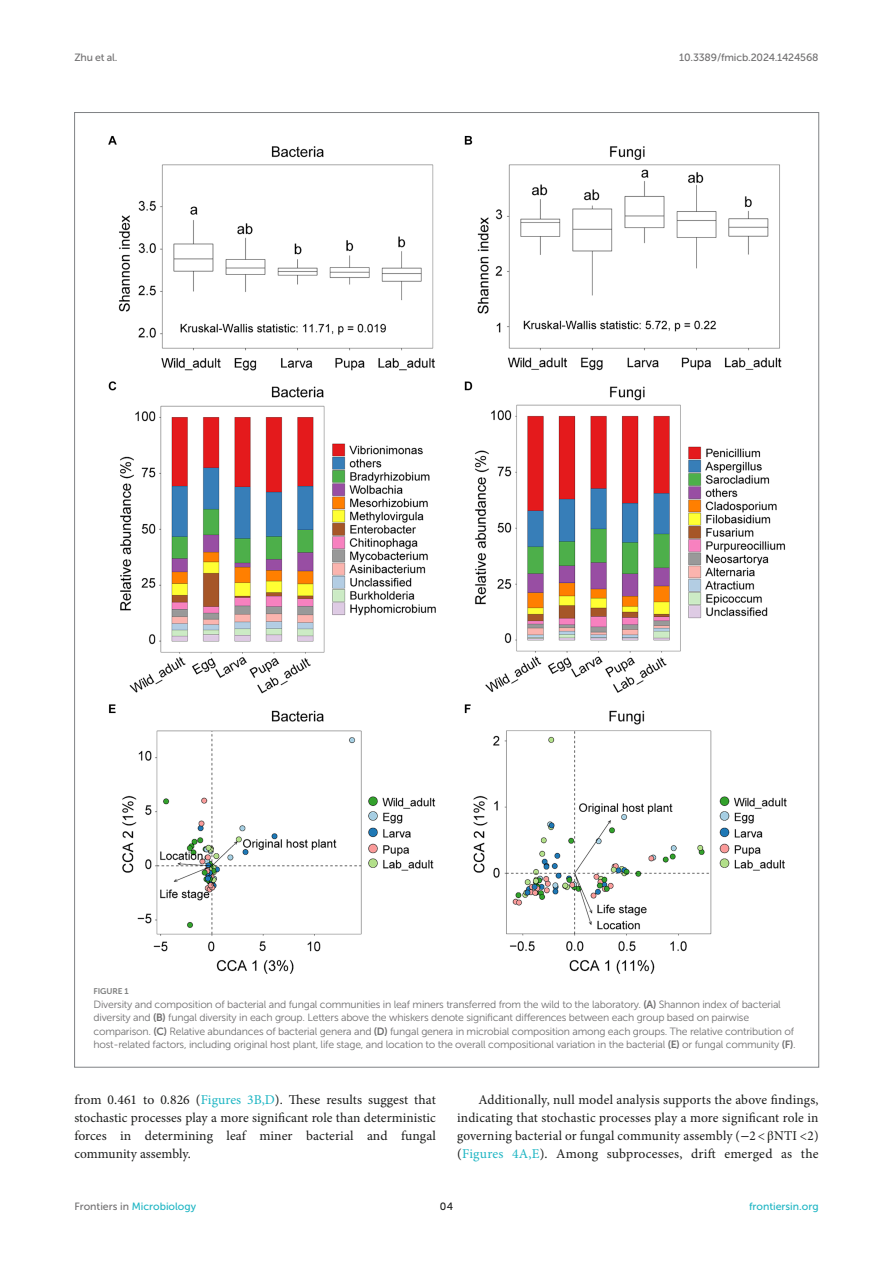
<style>
.page{position:relative;width:893px;height:1263px;background:#fff}
.page>*{position:absolute;margin:0;border:0;box-sizing:border-box;transform-origin:0 0}
.TEXT{font:13.5px/18px "Minion Pro";letter-spacing:.015em;color:#1b1c1b;text-align:justify}
.TEXT_FLUSH{font:13.5px/18px "Minion Pro";letter-spacing:.005em;color:#1b1c1b;text-align:justify}
.FIG_LEG{font:10.5px/13.5px "Museo Sans 300";letter-spacing:-.02em;color:#706f70}
.t1{font:10.5px "Museo Sans 500";color:#1db5c3}
.t2{font:10.5px "Museo Sans 500";letter-spacing:-.015em;color:#706f70}
.t3{font:10.5px "Museo Sans 500";color:#1b1c1b}
.FIG_HD{font:8.25px "Museo Sans 700";letter-spacing:-.01em;color:#7e7f7f}
.s1{font-family:"Museo Sans 700"}
.s2{color:#1db5c3}
.s3{font-family:"STIX General"}
.s4{color:#706f70}
</style>
<div class="page">
<img style="left:108px;top:135px;width:679px;height:839px">
<p class="t2" style="left:74px;top:51px;width:45px">Zhu et al.</p>
<p class="t2" style="left:679px;top:51px;width:141px">10.3389/fmicb.2024.1424568</p>
<p class="FIG_HD" style="left:94px;top:987px;width:37px">FIGURE 1</p>
<p class="FIG_LEG" style="left:94px;top:997px;width:704px">Diversity and composition of bacterial and fungal communities in leaf miners transferred from the wild to the laboratory. <span class="s1">(A)</span> Shannon index of bacterial diversity and <span class="s1">(B)</span> fungal diversity in each group. Letters above the whiskers denote significant differences between each group based on pairwise comparison. <span class="s1">(C)</span> Relative abundances of bacterial genera and <span class="s1">(D)</span> fungal genera in microbial composition among each groups. The relative contribution of host-related factors, including original host plant, life stage, and location to the overall compositional variation in the bacterial <span class="s1">(E)</span> or fungal community <span class="s1">(F)</span>.</p>
<p class="TEXT_FLUSH" style="left:74px;top:1091px;width:363px">from 0.461 to 0.826 (<span class="s2">Figures 3B,D</span>). These results suggest that stochastic processes play a more significant role than deterministic forces in determining leaf miner bacterial and fungal community assembly.</p>
<p class="TEXT" style="left:457px;top:1091px;width:363px;text-indent:21px">Additionally, null model analysis supports the above findings, indicating that stochastic processes play a more significant role in governing bacterial or fungal community assembly (<span class="s3">−</span>2 &lt; <span class="s3">β</span>NTI &lt;2) (<span class="s2">Figures 4A,E</span>). Among subprocesses, drift emerged as the</p>
<p class="t1" style="left:74px;top:1200px;width:123px"><span class="s4">Frontiers in</span> Microbiology</p>
<p class="t3" style="left:440px;top:1200px;width:15px">04</p>
<p class="t1" style="left:749px;top:1200px;width:71px">frontiersin.org</p>
</div>
